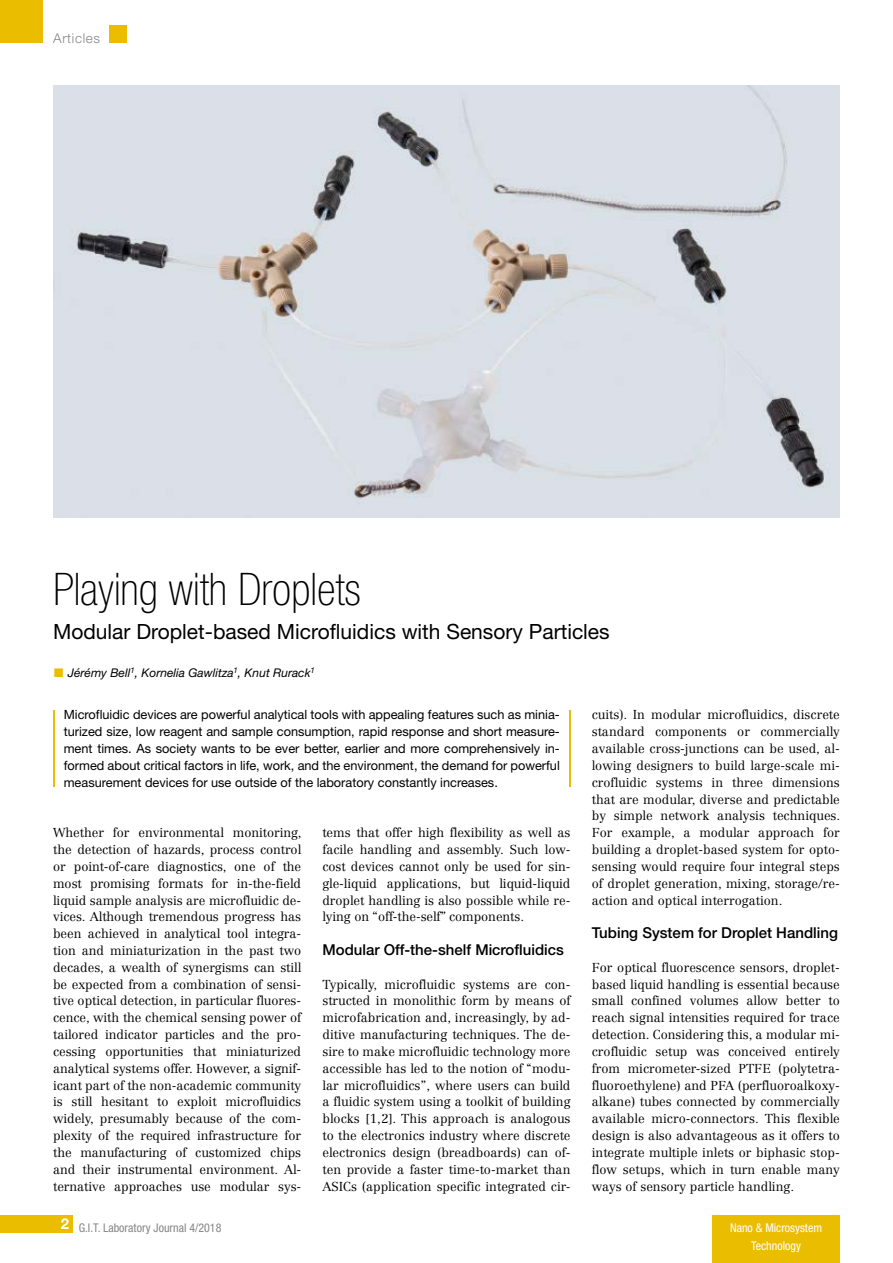
<style>
.page{position:relative;width:893px;height:1263px;background:#fff}
.page>*{position:absolute;margin:0;border:0;box-sizing:border-box;transform-origin:0 0}
.t1{font:100 condensed 45px "Helvetica Neue LT Std";color:#000}
.t2{font:21px "Helvetica Neue LT Std";color:#000}
.t3{font:500 15px "Helvetica Neue LT Std";color:#000}
.t4{font:700 15px "Helvetica Neue LT Std";color:#fff}
.t5{font:300 13.5px "Helvetica Neue LT Std";letter-spacing:.05em;color:#878787}
.t6{font:300 12.75px/16.8px "Centennial LT Std";color:#000;text-align:justify}
.t7{font:12.75px/16.8px "Helvetica Neue LT Std";color:#000;text-align:justify}
.t8{font:italic 12px "Helvetica Neue LT Std";color:#000}
.t9{font:condensed 12px "Helvetica Neue LT Std";color:#878787}
.t10{font:condensed 12px/18px "Helvetica Neue LT Std";color:#fff;text-align:center}
.s1{color:#ebbd00}
</style>
<div class="page">
<img style="left:53px;top:85px;width:787px;height:432px">
<div style="left:0;top:1215px;width:72px;height:17px;background:#ebbd00"></div>
<div style="left:712px;top:1215px;width:128px;height:48px;background:#ebbd00"></div>
<div style="left:110px;top:26px;width:17px;height:17px;background:#ebbd00"></div>
<div style="left:0;top:0;width:43px;height:43px;background:#ebbd00"></div>
<p class="t5" style="left:53px;top:29px;width:48px">Articles</p>
<h1 class="t1" style="left:53px;top:564px;width:309px">Playing with Droplets</h1>
<h2 class="t2" style="left:53px;top:619px;width:558px">Modular Droplet-based Microfluidics with Sensory Particles</h2>
<p class="t8" style="left:53px;top:665px;width:263px"><span class="s1">▪</span> Jérémy Bell<sup>1</sup>, Kornelia Gawlitza<sup>1</sup>, Knut Rurack<sup>1</sup></p>
<p class="t7" style="left:64px;top:706px;width:498px">Microfluidic devices are powerful analytical tools with appealing features such as minia&shy;turized size, low reagent and sample consumption, rapid response and short measure&shy;ment times. As society wants to be ever better, earlier and more comprehensively in&shy;formed about critical factors in life, work, and the environment, the demand for powerful measurement devices for use outside of the laboratory constantly increases.</p>
<p class="t6" style="left:592px;top:707px;width:250px">cuits). In modular microfluidics, discrete standard components or commercially available cross-junctions can be used, al&shy;lowing designers to build large-scale mi&shy;crofluidic systems in three dimensions that are modular, diverse and predictable by simple network analysis techniques.<br>For example, a modular approach for building a droplet-based system for opto&shy;sensing would require four integral steps of droplet generation, mixing, storage/re&shy;action and optical interrogation.</p>
<p class="t3" style="left:592px;top:924px;width:248px">Tubing System for Droplet Handling</p>
<p class="t6" style="left:592px;top:959px;width:250px">For optical fluorescence sensors, droplet&shy;based liquid handling is essential because small confined volumes allow better to reach signal intensities required for trace detection. Considering this, a modular mi&shy;crofluidic setup was conceived entirely from micrometer-sized PTFE (polytetra&shy;fluoroethylene) and PFA (perfluoroalkoxy&shy;alkane) tubes connected by commercially available micro-connectors. This flexible design is also advantageous as it offers to integrate multiple inlets or biphasic stop&shy;flow setups, which in turn enable many ways of sensory particle handling.</p>
<p class="t6" style="left:53px;top:824px;width:250px">Whether for environmental monitoring, the detection of hazards, process control or point-of-care diagnostics, one of the most promising formats for in-the-field liquid sample analysis are microfluidic de&shy;vices. Although tremendous progress has been achieved in analytical tool integra&shy;tion and miniaturization in the past two decades, a wealth of synergisms can still be expected from a combination of sensi&shy;tive optical detection, in particular fluores&shy;cence, with the chemical sensing power of tailored indicator particles and the pro&shy;cessing opportunities that miniaturized analytical systems offer. However, a signif&shy;icant part of the non-academic community is still hesitant to exploit microfluidics widely, presumably because of the com&shy;plexity of the required infrastructure for the manufacturing of customized chips and their instrumental environment. Al&shy;ternative approaches use modular sys-</p>
<p class="t6" style="left:322px;top:824px;width:250px">tems that offer high flexibility as well as facile handling and assembly. Such low&shy;cost devices cannot only be used for sin&shy;gle-liquid applications, but liquid-liquid droplet handling is also possible while re&shy;lying on “off-the-self” components.</p>
<p class="t3" style="left:322px;top:941px;width:243px">Modular Off-the-shelf Microfluidics</p>
<p class="t6" style="left:322px;top:976px;width:250px">Typically, microfluidic systems are con&shy;structed in monolithic form by means of microfabrication and, increasingly, by ad&shy;ditive manufacturing techniques. The de&shy;sire to make microfluidic technology more accessible has led to the notion of ‘‘modu&shy;lar microfluidics’’, where users can build a fluidic system using a toolkit of building blocks [1,2]. This approach is analogous to the electronics industry where discrete electronics design (breadboards) can of&shy;ten provide a faster time-to-market than ASICs (application specific integrated cir-</p>
<p class="t4" style="left:61px;top:1214px;width:10px">2</p>
<p class="t9" style="left:79px;top:1221px;width:144px">G.I.T. Laboratory Journal 4/2018</p>
<p class="t10" style="left:730px;top:1219px;width:93px">Nano &amp; Microsystem<br>Technology</p>
</div>
